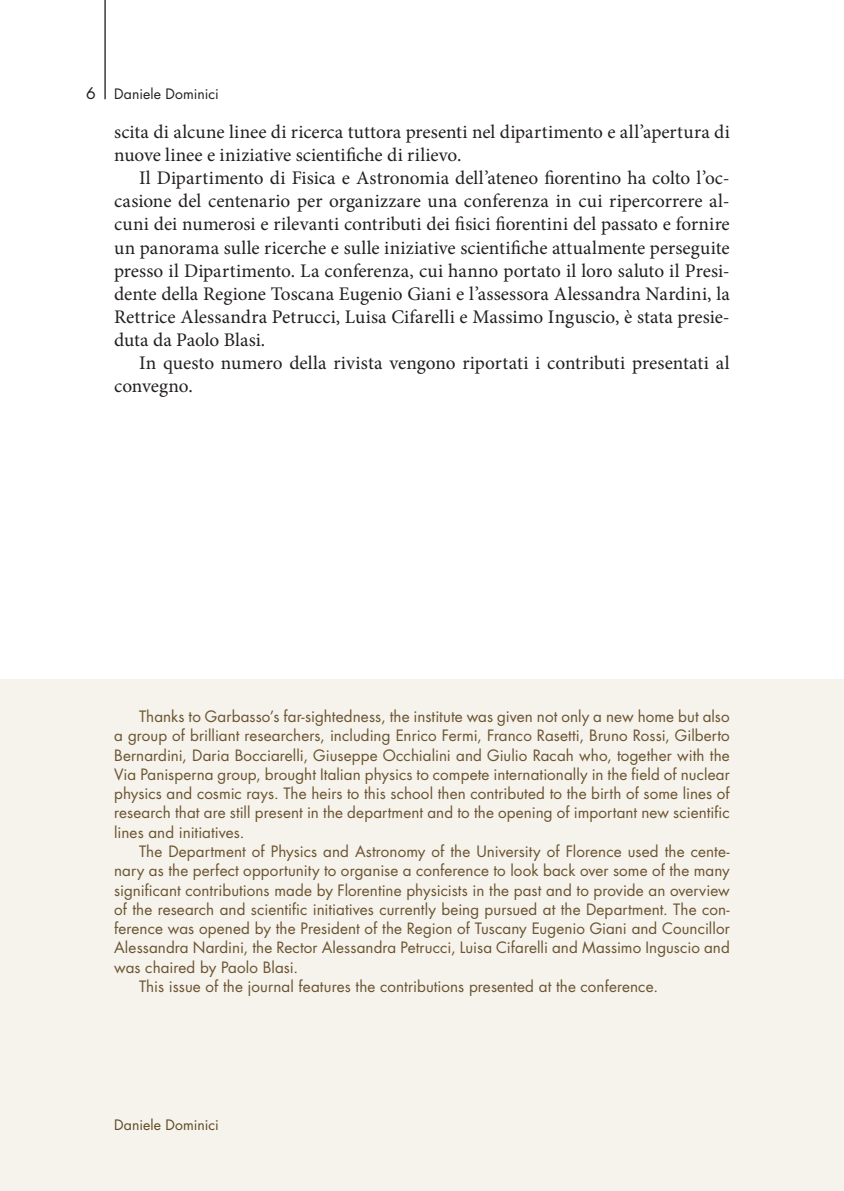
<style>
.page{position:relative;width:844px;height:1191px;background:#fff}
.page>*{position:absolute;margin:0;border:0;box-sizing:border-box;transform-origin:0 0}
.t1{font:19.25px/23.1px "Minion Pro";color:#231f20}
.t2{font:15.75px "Futura Std";color:#231f20}
.t3{font:15.22px/19.2px "Futura Std";letter-spacing:.005em;color:#6b5330;text-align:justify}
.t4{font:14px "Futura Std";letter-spacing:.005em;color:#231f20}
.t5{font:14px "Futura Std";letter-spacing:.005em;color:#604824}
</style>
<div class="page">
<div style="left:0;top:680px;width:843px;height:511px;background:#f5f3eb"></div>
<hr style="left:104px;top:0;width:2px;height:99px;background:#231f20">
<p class="t2" style="left:86px;top:83px;width:11px">6</p>
<p class="t4" style="left:114px;top:85px;width:106px">Daniele Dominici</p>
<p class="t1" style="left:114px;top:120px;width:617px">scita di alcune linee di ricerca tuttora presenti nel dipartimento e all’apertura di nuove linee e iniziative scientifiche di rilievo.</p>
<p class="t1" style="left:114px;top:167px;width:617px;text-align:justify;text-indent:25px">Il Dipartimento di Fisica e Astronomia dell’ateneo fiorentino ha colto l’oc&shy;casione del centenario per organizzare una conferenza in cui ripercorrere al&shy;cuni dei numerosi e rilevanti contributi dei fisici fiorentini del passato e fornire un panorama sulle ricerche e sulle iniziative scientifiche attualmente perseguite presso il Dipartimento. La conferenza, cui hanno portato il loro saluto il Presi&shy;dente della Regione Toscana Eugenio Giani e l’assessora Alessandra Nardini, la Rettrice Alessandra Petrucci, Luisa Cifarelli e Massimo Inguscio, è stata presie&shy;duta da Paolo Blasi.</p>
<p class="t1" style="left:114px;top:351px;width:617px;text-indent:25px">In questo numero della rivista vengono riportati i contributi presentati al convegno.</p>
<p class="t3" style="left:114px;top:707px;width:617px;text-indent:25px">Thanks to Garbasso’s far-sightedness, the institute was given not only a new home but also a group of brilliant researchers, including Enrico Fermi, Franco Rasetti, Bruno Rossi, Gilberto Bernardini, Daria Bocciarelli, Giuseppe Occhialini and Giulio Racah who, together with the Via Panisperna group, brought Italian physics to compete internationally in the field of nuclear physics and cosmic rays. The heirs to this school then contributed to the birth of some lines of research that are still present in the department and to the opening of important new scientific lines and initiatives.</p>
<p class="t3" style="left:139px;top:842px;width:592px">The Department of Physics and Astronomy of the University of Florence used the cente-</p>
<p class="t3" style="left:114px;top:861px;width:617px">nary as the perfect opportunity to organise a conference to look back over some of the many</p>
<p class="t3" style="left:114px;top:880px;width:617px">significant contributions made by Florentine physicists in the past and to provide an overview</p>
<p class="t3" style="left:114px;top:899px;width:617px">of the research and scientific initiatives currently being pursued at the Department. The con-</p>
<p class="t3" style="left:114px;top:919px;width:617px">ference was opened by the President of the Region of Tuscany Eugenio Giani and Councillor</p>
<p class="t3" style="left:114px;top:938px;width:617px">Alessandra Nardini, the Rector Alessandra Petrucci, Luisa Cifarelli and Massimo Inguscio and</p>
<p class="t3" style="left:114px;top:957px;width:185px">was chaired by Paolo Blasi.</p>
<p class="t3" style="left:139px;top:976px;width:520px">This issue of the journal features the contributions presented at the conference.</p>
<p class="t5" style="left:114px;top:1116px;width:106px">Daniele Dominici</p>
</div>
